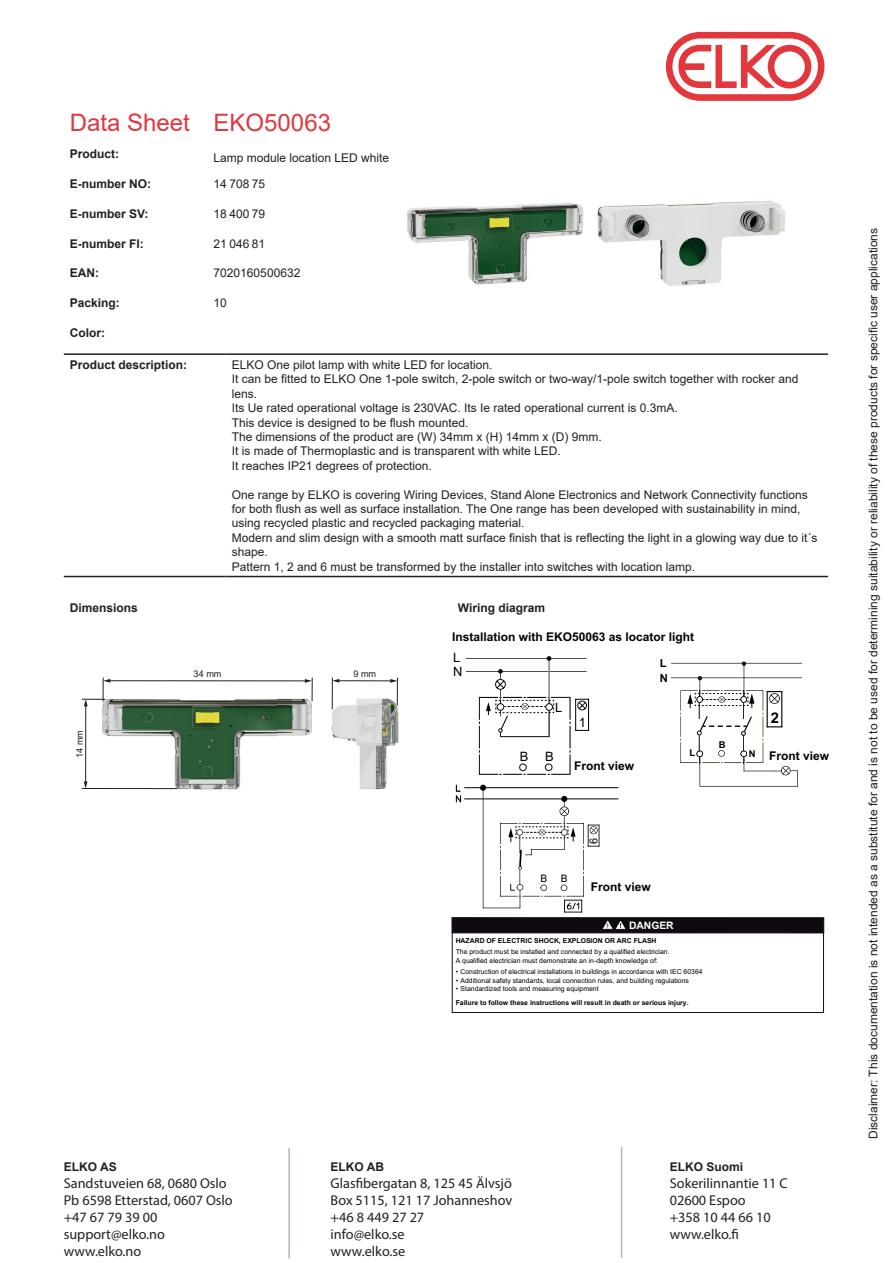
<style>
.page{position:relative;width:893px;height:1263px;background:#fff}
.page>*{position:absolute;margin:0;border:0;box-sizing:border-box;transform-origin:0 0}
.t1{font:24px "Arial";color:#e1373d}
.t2{font:700 14.7px "Arial";color:#000}
.t3{font:14.25px/17.1px "Myriad Pro";color:#231f20}
.t4{font:12.9px "Arial";color:#000}
.t5{font:12px/14.4px "Arial";color:#231f20}
.t6{font:700 12px "Arial";color:#231f20}
.t7{font:700 12px "Arial";color:#000}
.t8{font:700 11.1px "Arial";color:#000}
.t9{font:10.95px "Arial";color:#000}
.t10{font:700 10.35px "Arial";color:#fff}
.t11{font:10.35px "Arial";color:#000}
.t12{font:700 9.45px "Arial";color:#000}
.t13{font:9.15px "Arial";color:#231f20}
.t14{font:6.9px/8.2px "Arial";color:#000}
.t15{font:700 6.9px "Arial";color:#000}
</style>
<div class="page">
<hr style="left:288px;top:1148px;width:2px;height:111px;background:#b2b3c1">
<hr style="left:621px;top:1147px;width:1px;height:111px;background:#b2b3c1">
<img style="left:407px;top:202px;width:177px;height:83px">
<img style="left:597px;top:201px;width:188px;height:85px">
<hr style="left:64px;top:353px;width:162px;height:2px;background:#231f20">
<hr style="left:226px;top:353px;width:602px;height:2px;background:#231f20">
<hr style="left:64px;top:576px;width:162px;height:1px;background:#231f20">
<hr style="left:226px;top:576px;width:602px;height:1px;background:#231f20">
<img style="left:102px;top:677px;width:211px;height:113px">
<img style="left:312px;top:691px;width:87px;height:99px">
<hr style="left:85px;top:705px;width:1px;height:78px;background:#231f20">
<svg style="left:84px;top:781px;width:4px;height:7px"></svg>
<hr style="left:82px;top:788px;width:95px;height:1px;background:#231f20">
<hr style="left:109px;top:680px;width:197px;height:1px;background:#231f20">
<hr style="left:338px;top:680px;width:54px;height:1px;background:#231f20">
<svg style="left:333px;top:679px;width:6px;height:4px"></svg>
<svg style="left:82px;top:678px;width:28px;height:28px"></svg>
<hr style="left:332px;top:678px;width:1px;height:31px;background:#231f20">
<svg style="left:390px;top:678px;width:8px;height:27px"></svg>
<svg style="left:305px;top:678px;width:8px;height:23px"></svg>
<div style="left:452px;top:932px;width:372px;height:81px;border:1px solid #0f0a10"></div>
<div style="left:452px;top:918px;width:372px;height:15px;background:#0f0a10"></div>
<div style="left:452px;top:917px;width:372px;height:16px;border:1px solid #0f0a10"></div>
<svg style="left:603px;top:921px;width:22px;height:8px"></svg>
<svg style="left:671px;top:661px;width:131px;height:126px"></svg>
<svg style="left:466px;top:656px;width:123px;height:119px"></svg>
<svg style="left:456px;top:785px;width:5px;height:17px"></svg>
<hr style="left:465px;top:798px;width:153px;height:1px;background:#000">
<hr style="left:465px;top:787px;width:153px;height:1px;background:#000">
<svg style="left:480px;top:785px;width:120px;height:127px"></svg>
<svg style="left:666px;top:32px;width:158px;height:69px"></svg>
<h1 class="t1" style="left:70px;top:106px;width:263px">Data Sheet EKO50063</h1>
<p class="t6" style="left:70px;top:146px;width:51px">Product:</p>
<p class="t5" style="left:214px;top:151px;width:177px">Lamp module location LED white</p>
<p class="t6" style="left:70px;top:175px;width:83px">E-number NO:</p>
<p class="t5" style="left:214px;top:177px;width:53px">14 708 75</p>
<p class="t6" style="left:70px;top:205px;width:80px">E-number SV:</p>
<p class="t5" style="left:214px;top:206px;width:53px">18 400 79</p>
<p class="t6" style="left:70px;top:235px;width:76px">E-number FI:</p>
<p class="t5" style="left:214px;top:236px;width:53px">21 046 81</p>
<p class="t6" style="left:70px;top:265px;width:31px">EAN:</p>
<p class="t5" style="left:214px;top:266px;width:88px">7020160500632</p>
<p class="t6" style="left:70px;top:294px;width:52px">Packing:</p>
<p class="t5" style="left:214px;top:296px;width:15px">10</p>
<p class="t6" style="left:70px;top:324px;width:37px">Color:</p>
<p class="t6" style="left:70px;top:356px;width:119px">Product description:</p>
<p class="t5" style="left:232px;top:357px;width:568px">ELKO One pilot lamp with white LED for location.<br>It can be fitted to ELKO One 1-pole switch, 2-pole switch or two-way/1-pole switch together with rocker and lens.<br>Its Ue rated operational voltage is 230VAC. Its Ie rated operational current is 0.3mA.<br>This device is designed to be flush mounted.<br>The dimensions of the product are (W) 34mm x (H) 14mm x (D) 9mm.<br>It is made of Thermoplastic and is transparent with white LED.<br>It reaches IP21 degrees of protection.</p>
<p class="t5" style="left:232px;top:487px;width:587px">One range by ELKO is covering Wiring Devices, Stand Alone Electronics and Network Connectivity functions for both flush as well as surface installation. The One range has been developed with sustainability in mind, using recycled plastic and recycled packaging material.<br>Modern and slim design with a smooth matt surface finish that is reflecting the light in a glowing way due to it´s shape.<br>Pattern 1, 2 and 6 must be transformed by the installer into switches with location lamp.</p>
<p class="t6" style="left:70px;top:599px;width:70px">Dimensions</p>
<p class="t6" style="left:458px;top:599px;width:89px">Wiring diagram</p>
<p class="t13" style="left:73px;top:758px;width:29px;rotate:-90deg">14 mm</p>
<p class="t13" style="left:194px;top:668px;width:29px">34 mm</p>
<p class="t13" style="left:353px;top:668px;width:24px">9 mm</p>
<p class="t7" style="left:452px;top:628px;width:244px">Installation with EKO50063 as locator light</p>
<p class="t8" style="left:660px;top:670px;width:10px">N</p>
<p class="t4" style="left:453px;top:648px;width:9px">L</p>
<p class="t8" style="left:660px;top:655px;width:8px">L</p>
<p class="t4" style="left:453px;top:663px;width:11px">N</p>
<p class="t4" style="left:555px;top:698px;width:9px">L</p>
<p class="t4" style="left:520px;top:748px;width:10px">B</p>
<p class="t4" style="left:545px;top:748px;width:10px">B</p>
<p class="t4" style="left:579px;top:714px;width:9px">1</p>
<p class="t7" style="left:574px;top:758px;width:62px">Front view</p>
<p class="t12" style="left:690px;top:746px;width:7px">L</p>
<p class="t12" style="left:719px;top:738px;width:8px">B</p>
<p class="t12" style="left:749px;top:747px;width:8px">N</p>
<p class="t2" style="left:771px;top:707px;width:10px">2</p>
<p class="t7" style="left:769px;top:747px;width:62px">Front view</p>
<p class="t11" style="left:540px;top:871px;width:8px">B</p>
<p class="t11" style="left:561px;top:871px;width:8px">B</p>
<p class="t9" style="left:586px;top:843px;width:8px;rotate:-90deg">6</p>
<p class="t7" style="left:591px;top:878px;width:62px">Front view</p>
<p class="t10" style="left:629px;top:918px;width:46px">DANGER</p>
<p class="t15" style="left:456px;top:936px;width:202px">HAZARD OF ELECTRIC SHOCK, EXPLOSION OR ARC FLASH</p>
<p class="t14" style="left:456px;top:948px;width:215px">The product must be installed and connected by a qualified electrician.<br>A qualified electrician must demonstrate an in-depth knowledge of:</p>
<p class="t14" style="left:456px;top:967px;width:248px">• Construction of electrical installations in buildings in accordance with IEC 60364</p>
<p class="t14" style="left:456px;top:976px;width:235px">• Additional safety standards, local connection rules, and building regulations</p>
<p class="t14" style="left:456px;top:985px;width:144px">• Standardized tools and measuring equipment</p>
<p class="t15" style="left:456px;top:997px;width:234px">Failure to follow these instructions will result in death or serious injury.</p>
<p class="t6" style="left:64px;top:1158px;width:54px">ELKO AS</p>
<p class="t3" style="left:64px;top:1174px;width:171px">Sandstuveien 68, 0680 Oslo<br>Pb 6598 Etterstad, 0607 Oslo +47 67 79 39 00 support@elko.no www.elko.no</p>
<p class="t6" style="left:331px;top:1158px;width:55px">ELKO AB</p>
<p class="t3" style="left:331px;top:1174px;width:183px">Glasfibergatan 8, 125 45 Älvsjö<br>Box 5115, 121 17 Johanneshov +46 8 449 27 27<br>info@elko.se<br>www.elko.se</p>
<p class="t6" style="left:670px;top:1158px;width:75px">ELKO Suomi</p>
<p class="t3" style="left:670px;top:1174px;width:120px">Sokerilinnantie 11 C<br>02600 Espoo<br>+358 10 44 66 10 www.elko.fi</p>
<p class="t5" style="left:866px;top:1139px;width:912px;rotate:-90deg">Disclaimer: This documentation is not intended as a substitute for and is not to be used for determining suitability or reliability of these products for specific user applications</p>
</div>
